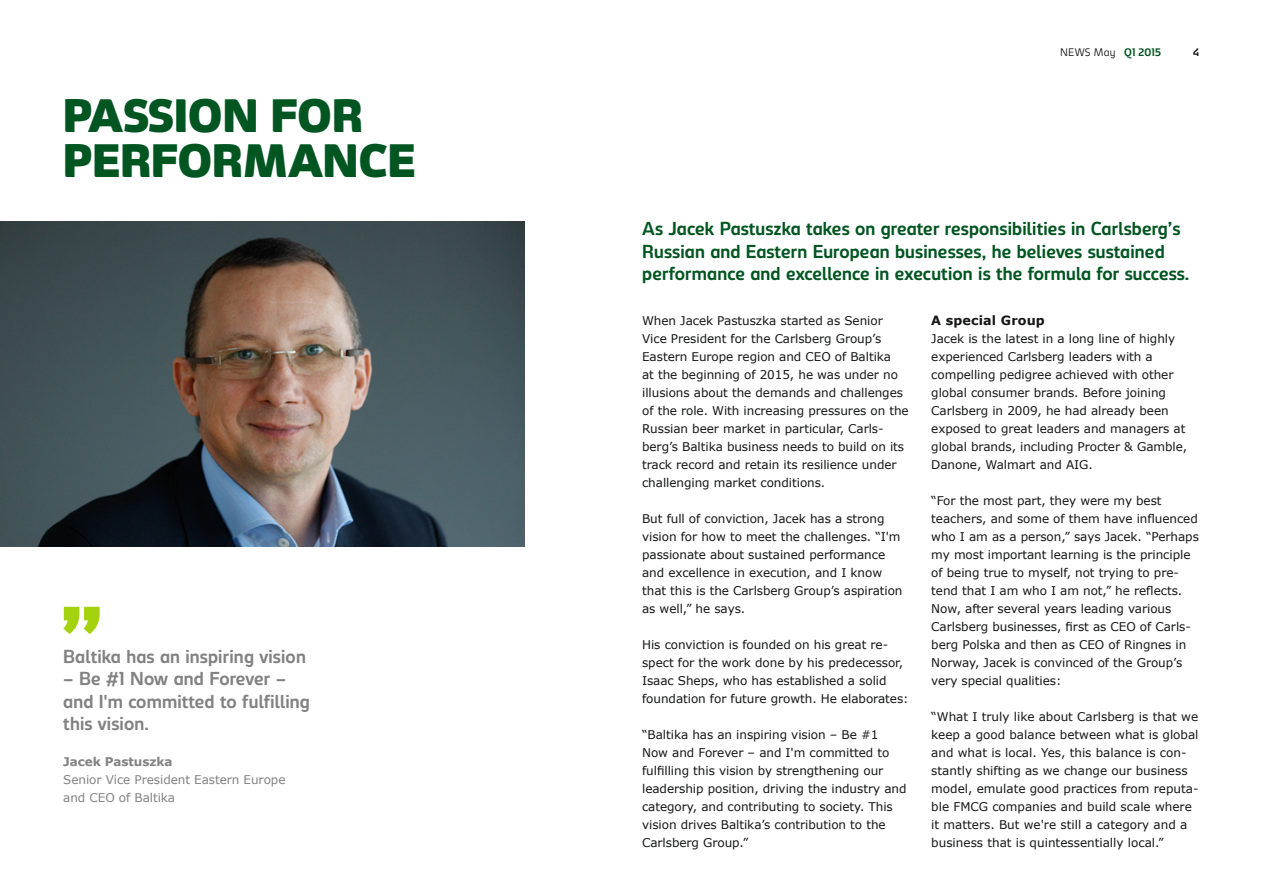
<style>
.page{position:relative;width:1263px;height:893px;background:#fff}
.page>*{position:absolute;margin:0;border:0;box-sizing:border-box;transform-origin:0 0}
.t1{font:900 45px/45px "Carlsberg Sans";color:#005521}
.t2{font:700 18px/22.5px "Carlsberg Sans";letter-spacing:.01em;color:#005521}
.t3{font:700 18px/22.5px "Carlsberg Sans";letter-spacing:.01em;color:#818281}
.t4{font:700 12.75px "Verdana";letter-spacing:.01em;color:#151616}
.t5{font:12px/18px "Verdana";letter-spacing:-.005em;color:#151616}
.t6{font:12px/18px "Verdana";letter-spacing:-.005em;color:#818281}
.t7{font:700 12px "Verdana";letter-spacing:-.005em;color:#818281}
.t8{font:300 10.5px "Carlsberg Sans";letter-spacing:.02em;color:#151616}
.t9{font:700 10.5px "Carlsberg Sans";color:#151616}
.s1{font-weight:700;color:#005521}
</style>
<div class="page">
<img style="left:0;top:222px;width:524px;height:324px">
<svg style="left:63px;top:607px;width:37px;height:27px"></svg>
<h1 class="t1" style="left:63px;top:90px;width:301px">PASSION FOR<br>PERFORMANCE</h1>
<h2 class="t3" style="left:63px;top:644px;width:244px">Baltika has an inspiring vision</h2>
<h2 class="t3" style="left:63px;top:666px;width:248px">– Be #1 Now and Forever – and I'm committed to fulfilling this vision.</h2>
<p class="t7" style="left:63px;top:754px;width:111px">Jacek Pastuszka</p>
<p class="t6" style="left:63px;top:771px;width:224px">Senior Vice President Eastern Europe and CEO of Baltika</p>
<p class="t8" style="left:1060px;top:45px;width:102px">NEWS May <span class="s1">Q1 2015</span></p>
<p class="t9" style="left:1193px;top:45px;width:7px">4</p>
<h2 class="t2" style="left:642px;top:216px;width:549px">As Jacek Pastuszka takes on greater responsibilities in Carlsberg’s<br>Russian and Eastern European businesses, he believes sustained performance and excellence in execution is the formula for success.</h2>
<p class="t5" style="left:642px;top:312px;width:268px">When Jacek Pastuszka started as Senior Vice President for the Carlsberg Group’s Eastern Europe region and CEO of Baltika<br>at the beginning of 2015, he was under no illusions about the demands and challenges of the role. With increasing pressures on the Russian beer market in particular, Carls&shy;berg’s Baltika business needs to build on its track record and retain its resilience under challenging market conditions.</p>
<p class="t5" style="left:642px;top:510px;width:262px">But full of conviction, Jacek has a strong vision for how to meet the challenges. “I'm passionate about sustained performance and excellence in execution, and I know that this is the Carlsberg Group’s aspiration as well,” he says.</p>
<p class="t5" style="left:642px;top:636px;width:268px">His conviction is founded on his great re&shy;spect for the work done by his predecessor, Isaac Sheps, who has established a solid foundation for future growth. He elaborates:</p>
<p class="t5" style="left:642px;top:726px;width:266px">“Baltika has an inspiring vision – Be #1<br>Now and Forever – and I'm committed to fulfilling this vision by strengthening our leadership position, driving the industry and category, and contributing to society. This vision drives Baltika’s contribution to the Carlsberg Group.”</p>
<p class="t4" style="left:931px;top:312px;width:115px">A special Group</p>
<p class="t5" style="left:931px;top:330px;width:257px">Jacek is the latest in a long line of highly experienced Carlsberg leaders with a compelling pedigree achieved with other global consumer brands. Before joining Carlsberg in 2009, he had already been exposed to great leaders and managers at global brands, including Procter &amp; Gamble, Danone, Walmart and AIG.</p>
<p class="t5" style="left:931px;top:492px;width:269px">“For the most part, they were my best teachers, and some of them have influenced who I am as a person,” says Jacek. “Perhaps my most important learning is the principle of being true to myself, not trying to pre&shy;tend that I am who I am not,” he reflects.<br>Now, after several years leading various Carlsberg businesses, first as CEO of Carls&shy;berg Polska and then as CEO of Ringnes in Norway, Jacek is convinced of the Group’s very special qualities:</p>
<p class="t5" style="left:931px;top:708px;width:269px">“What I truly like about Carlsberg is that we keep a good balance between what is global and what is local. Yes, this balance is con&shy;stantly shifting as we change our business model, emulate good practices from reputa&shy;ble FMCG companies and build scale where it matters. But we're still a category and a business that is quintessentially local.”</p>
</div>
